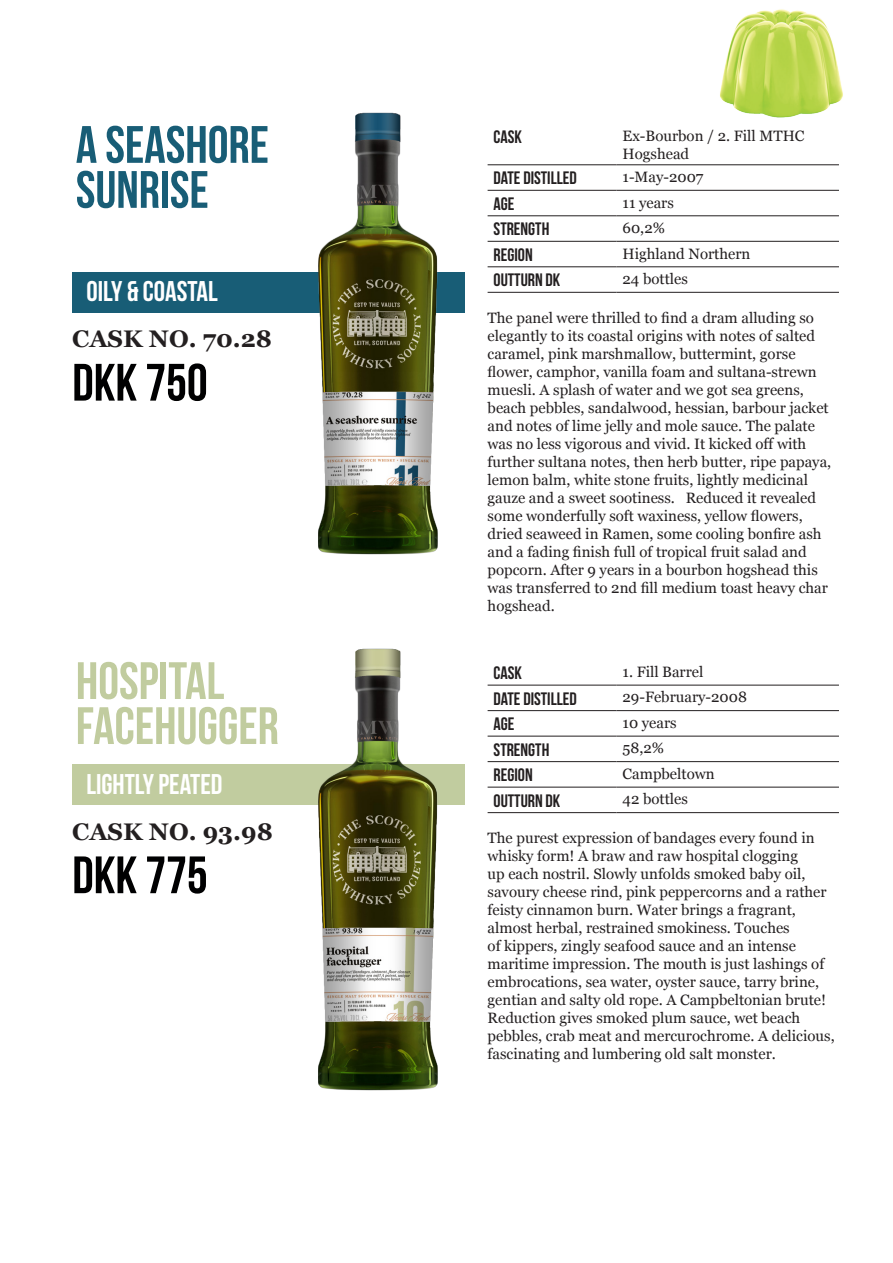
<style>
.page{position:relative;width:893px;height:1263px;background:#fff}
.page>*{position:absolute;margin:0;border:0;box-sizing:border-box;transform-origin:0 0}
.t1{font:700 52.5px/45px "Bebas Neue";color:#c1cc9f}
.t2{font:700 52.5px/45px "Bebas Neue";color:#185d76}
.t3{font:700 52.5px "Bebas Neue";color:#000001}
.t4{font:700 28.5px "Bebas Neue";color:#fff}
.t5{font:700 24px "Georgia";color:#231f20}
.t6{font:700 18px "Bebas Neue";color:#231f20}
.t7{font:15px/18px "Georgia";color:#231f20}
</style>
<div class="page">
<div style="left:72px;top:764px;width:393px;height:41px;background:#c1cc9f"></div>
<div style="left:72px;top:272px;width:393px;height:40px;background:#185d76"></div>
<img style="left:318px;top:648px;width:120px;height:443px">
<img style="left:313px;top:112px;width:127px;height:443px">
<hr style="left:488px;top:685px;width:129px;height:1px;background:#231f20">
<hr style="left:617px;top:685px;width:222px;height:1px;background:#231f20">
<hr style="left:488px;top:710px;width:129px;height:1px;background:#231f20">
<hr style="left:617px;top:710px;width:222px;height:1px;background:#231f20">
<hr style="left:488px;top:736px;width:129px;height:1px;background:#231f20">
<hr style="left:617px;top:736px;width:222px;height:1px;background:#231f20">
<hr style="left:488px;top:761px;width:129px;height:1px;background:#231f20">
<hr style="left:617px;top:761px;width:222px;height:1px;background:#231f20">
<hr style="left:488px;top:787px;width:129px;height:1px;background:#231f20">
<hr style="left:617px;top:787px;width:222px;height:1px;background:#231f20">
<hr style="left:488px;top:812px;width:129px;height:1px;background:#231f20">
<hr style="left:617px;top:812px;width:222px;height:1px;background:#231f20">
<hr style="left:488px;top:164px;width:129px;height:1px;background:#231f20">
<hr style="left:617px;top:164px;width:222px;height:1px;background:#231f20">
<hr style="left:488px;top:190px;width:129px;height:1px;background:#231f20">
<hr style="left:617px;top:190px;width:222px;height:1px;background:#231f20">
<hr style="left:488px;top:215px;width:129px;height:1px;background:#231f20">
<hr style="left:617px;top:215px;width:222px;height:1px;background:#231f20">
<hr style="left:488px;top:241px;width:129px;height:1px;background:#231f20">
<hr style="left:617px;top:241px;width:222px;height:1px;background:#231f20">
<hr style="left:488px;top:266px;width:129px;height:1px;background:#231f20">
<hr style="left:617px;top:266px;width:222px;height:1px;background:#231f20">
<hr style="left:488px;top:292px;width:129px;height:1px;background:#231f20">
<hr style="left:617px;top:292px;width:222px;height:1px;background:#231f20">
<img style="left:720px;top:9px;width:123px;height:109px">
<p class="t2" style="left:76px;top:122px;width:195px">A SEASHORE<br>SUNRISE</p>
<p class="t4" style="left:86px;top:276px;width:133px">OILY &amp; COASTAL</p>
<p class="t5" style="left:72px;top:321px;width:201px">CASK NO. 70.28</p>
<p class="t3" style="left:72px;top:354px;width:137px">DKK 750</p>
<p class="t1" style="left:76px;top:658px;width:204px">HOSPITAL<br>FACEHUGGER</p>
<p class="t4" style="left:86px;top:768px;width:138px">LIGHTLY PEATED</p>
<p class="t5" style="left:72px;top:813px;width:202px">CASK NO. 93.98</p>
<p class="t3" style="left:72px;top:846px;width:137px">DKK 775</p>
<p class="t6" style="left:494px;top:127px;width:30px">CASK</p>
<p class="t7" style="left:623px;top:126px;width:183px">Ex-Bourbon / 2. Fill MTHC<br>Hogshead</p>
<p class="t6" style="left:494px;top:168px;width:85px">DATE DISTILLED</p>
<p class="t7" style="left:623px;top:167px;width:82px">1-May-2007</p>
<p class="t6" style="left:494px;top:194px;width:22px">AGE</p>
<p class="t7" style="left:623px;top:193px;width:53px">11 years</p>
<p class="t6" style="left:494px;top:219px;width:57px">STRENGTH</p>
<p class="t7" style="left:623px;top:218px;width:44px">60,2%</p>
<p class="t6" style="left:494px;top:245px;width:41px">REGION</p>
<p class="t7" style="left:623px;top:244px;width:129px">Highland Northern</p>
<p class="t6" style="left:494px;top:270px;width:68px">OUTTURN DK</p>
<p class="t7" style="left:623px;top:269px;width:67px">24 bottles</p>
<p class="t7" style="left:488px;top:308px;width:345px">The panel were thrilled to find a dram alluding so elegantly to its coastal origins with notes of salted caramel, pink marshmallow, buttermint, gorse flower, camphor, vanilla foam and sultana-strewn muesli. A splash of water and we got sea greens, beach pebbles, sandalwood, hessian, barbour jacket and notes of lime jelly and mole sauce. The palate was no less vigorous and vivid. It kicked off with further sultana notes, then herb butter, ripe papaya, lemon balm, white stone fruits, lightly medicinal gauze and a sweet sootiness. Reduced it revealed some wonderfully soft waxiness, yellow flowers, dried seaweed in Ramen, some cooling bonfire ash and a fading finish full of tropical fruit salad and popcorn. After 9 years in a bourbon hogshead this was transferred to 2nd fill medium toast heavy char hogshead.</p>
<p class="t6" style="left:494px;top:663px;width:30px">CASK</p>
<p class="t7" style="left:623px;top:662px;width:82px">1. Fill Barrel</p>
<p class="t6" style="left:494px;top:688px;width:85px">DATE DISTILLED</p>
<p class="t7" style="left:623px;top:688px;width:126px">29-February-2008</p>
<p class="t6" style="left:494px;top:714px;width:22px">AGE</p>
<p class="t7" style="left:623px;top:713px;width:56px">10 years</p>
<p class="t6" style="left:494px;top:739px;width:57px">STRENGTH</p>
<p class="t7" style="left:623px;top:739px;width:43px">58,2%</p>
<p class="t6" style="left:494px;top:765px;width:41px">REGION</p>
<p class="t7" style="left:623px;top:764px;width:94px">Campbeltown</p>
<p class="t6" style="left:494px;top:790px;width:68px">OUTTURN DK</p>
<p class="t7" style="left:623px;top:790px;width:67px">42 bottles</p>
<p class="t7" style="left:488px;top:828px;width:349px">The purest expression of bandages every found in whisky form! A braw and raw hospital clogging<br>up each nostril. Slowly unfolds smoked baby oil, savoury cheese rind, pink peppercorns and a rather feisty cinnamon burn. Water brings a fragrant, almost herbal, restrained smokiness. Touches<br>of kippers, zingly seafood sauce and an intense maritime impression. The mouth is just lashings of embrocations, sea water, oyster sauce, tarry brine, gentian and salty old rope. A Campbeltonian brute!<br>Reduction gives smoked plum sauce, wet beach pebbles, crab meat and mercurochrome. A delicious, fascinating and lumbering old salt monster.</p>
</div>
